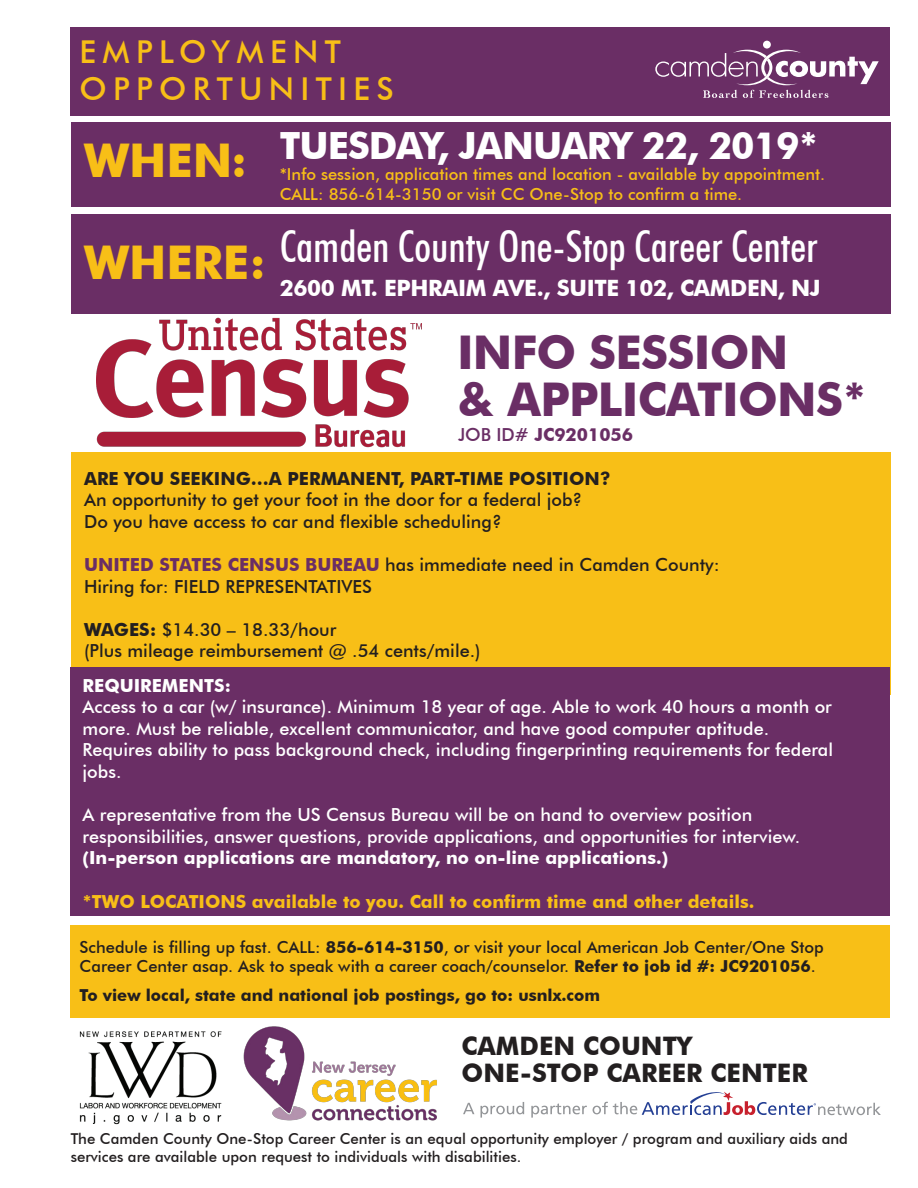
<style>
.page{position:relative;width:918px;height:1188px;background:#fff}
.page>*{position:absolute;margin:0;border:0;box-sizing:border-box;transform-origin:0 0}
.t1{font:700 46.5px/46.5px "Futura BT";letter-spacing:-.015em;color:#6a2e65}
.t2{font:700 46.5px "Futura BT";color:#f8bf17}
.t3{font:500 condensed 43.5px "Futura BT";color:#fff}
.t4{font:700 37.5px "Futura BT";letter-spacing:-.025em;color:#fff}
.t5{font:500 31.5px/37.8px "Futura BT";letter-spacing:.2em;color:#f8bf17}
.t6{font:700 25.5px/27px "Futura BT";color:#231f20}
.t7{font:700 22.5px "Futura BT";letter-spacing:-.015em;color:#fff}
.t8{font:500 18px/21.6px "Futura BT";color:#fff}
.t9{font:500 18px/21.6px "Futura BT";color:#231f20}
.t10{font:700 18px "Futura BT";color:#fff}
.t11{font:700 18px "Futura BT";color:#f8bf17}
.t12{font:700 18px "Futura BT";color:#231f20}
.t13{font:700 18px "Futura BT";color:#6a2e65}
.t14{font:500 16.5px/19.5px "Futura BT";color:#231f20}
.t15{font:500 16.5px/19.8px "Futura BT";color:#f8bf17}
.t16{font:700 16.5px "Futura BT";color:#231f20}
.t17{font:500 15px/18px "Futura BT";color:#231f20}
.s1{font-weight:700;font-stretch:normal;font-size:46.5px;color:#f8bf17}
.s2{font-weight:500}
.s3{font-weight:700;color:#6a2e65}
.s4{font-weight:700}
</style>
<div class="page">
<img style="left:79px;top:1031px;width:143px;height:94px">
<div style="left:71px;top:27px;width:819px;height:89px;background:#6a2e65"></div>
<div style="left:763px;top:41px;width:8px;height:8px;background:#fff;border-radius:50%"></div>
<svg style="left:655px;top:50px;width:224px;height:48px"></svg>
<div style="left:71px;top:123px;width:819px;height:84px;background:#6a2e65"></div>
<div style="left:71px;top:214px;width:819px;height:99px;background:#6a2e65"></div>
<img style="left:243px;top:1026px;width:194px;height:95px">
<div style="left:71px;top:452px;width:819px;height:242px;background:#f8bf17"></div>
<svg style="left:463px;top:1103px;width:11px;height:11px"></svg>
<svg style="left:480px;top:1102px;width:44px;height:16px"></svg>
<svg style="left:531px;top:1103px;width:56px;height:15px"></svg>
<svg style="left:593px;top:1092px;width:288px;height:23px"></svg>
<div style="left:71px;top:926px;width:819px;height:92px;background:#f8bf17"></div>
<div style="left:71px;top:668px;width:819px;height:248px;background:#6a2e65"></div>
<img style="left:96px;top:318px;width:326px;height:129px">
<h3 class="t5" style="left:80px;top:32px;width:316px">EMPLOYMENT<br>OPPORTUNITIES</h3>
<h1 class="t2" style="left:84px;top:132px;width:165px">WHEN:</h1>
<h3 class="t4" style="left:280px;top:123px;width:540px">TUESDAY, JANUARY 22, 2019*</h3>
<p class="t15" style="left:280px;top:164px;width:547px">*Info session, application times and location - available by appointment.<br>CALL: 856-614-3150 or visit CC One-Stop to confirm a time.</p>
<h2 class="t3" style="left:84px;top:220px;width:735px"><span class="s1">WHERE:</span> Camden County One-Stop Career Center</h2>
<p class="t7" style="left:280px;top:274px;width:542px">2600 MT. EPHRAIM AVE., SUITE 102, CAMDEN, NJ</p>
<h1 class="t1" style="left:457px;top:329px;width:411px">INFO SESSION<br>&amp; APPLICATIONS*</h1>
<p class="t13" style="left:458px;top:424px;width:177px"><span class="s2">JOB ID#</span> JC9201056</p>
<p class="t12" style="left:84px;top:467px;width:528px">ARE YOU SEEKING…A PERMANENT, PART-TIME POSITION?</p>
<p class="t9" style="left:84px;top:489px;width:500px">An opportunity to get your foot in the door for a federal job?<br>Do you have access to car and flexible scheduling?</p>
<p class="t9" style="left:84px;top:554px;width:637px"><span class="s3">UNITED STATES CENSUS BUREAU</span> has immediate need in Camden County:<br>Hiring for: FIELD REPRESENTATIVES</p>
<p class="t9" style="left:84px;top:618px;width:398px"><span class="s4">WAGES:</span> $14.30 – 18.33/hour<br>(Plus mileage reimbursement @ .54 cents/mile.)</p>
<p class="t10" style="left:83px;top:674px;width:150px">REQUIREMENTS:</p>
<p class="t8" style="left:83px;top:696px;width:752px">Access to a car (w/ insurance). Minimum 18 year of age. Able to work 40 hours a month or more. Must be reliable, excellent communicator, and have good computer aptitude.<br>Requires ability to pass background check, including fingerprinting requirements for federal jobs.</p>
<p class="t8" style="left:83px;top:804px;width:719px">A representative from the US Census Bureau will be on hand to overview position responsibilities, answer questions, provide applications, and opportunities for interview.</p>
<p class="t10" style="left:83px;top:847px;width:587px">(In-person applications are mandatory, no on-line applications.)</p>
<p class="t11" style="left:83px;top:890px;width:673px">*TWO LOCATIONS available to you. Call to confirm time and other details.</p>
<p class="t14" style="left:80px;top:937px;width:746px">Schedule is filling up fast. CALL: <span class="s4">856-614-3150</span>, or visit your local American Job Center/One Stop<br>Career Center asap. Ask to speak with a career coach/counselor. <span class="s4">Refer to job id #: JC9201056</span>.</p>
<p class="t16" style="left:80px;top:985px;width:522px">To view local, state and national job postings, go to: usnlx.com</p>
<h3 class="t6" style="left:462px;top:1032px;width:348px">CAMDEN COUNTY<br>ONE-STOP CAREER CENTER</h3>
<p class="t17" style="left:71px;top:1130px;width:779px">The Camden County One-Stop Career Center is an equal opportunity employer / program and auxiliary aids and services are available upon request to individuals with disabilities.</p>
</div>
